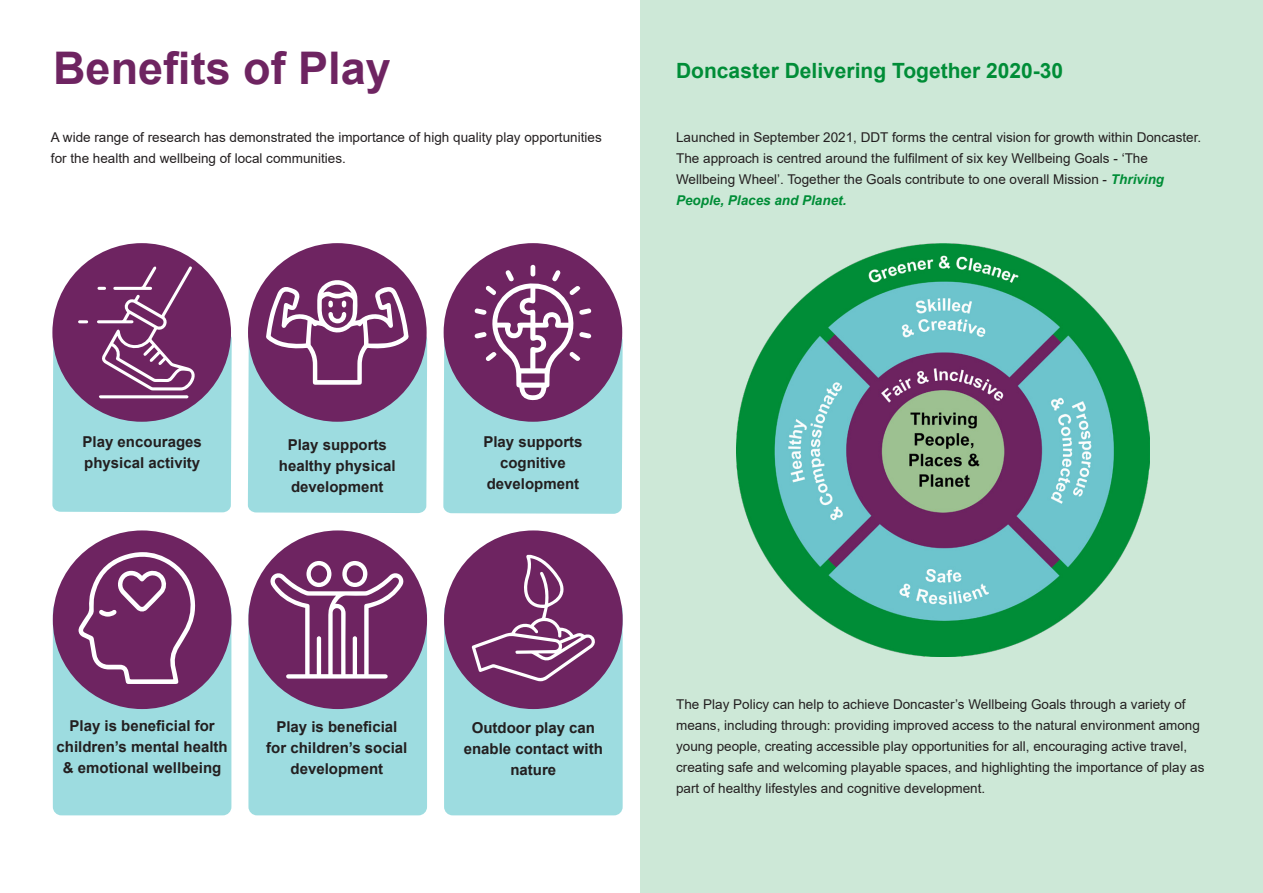
<style>
.page{position:relative;width:1263px;height:893px;background:#fff}
.page>*{position:absolute;margin:0;border:0;box-sizing:border-box;transform-origin:0 0}
.Heading_1__16_18pt{font:700 45px "Arial";color:#6e2461}
.Heading_1__16_18pt-2{font:700 21px "Arial";color:#008d37}
.Main_Text__9_12pt{font:700 15px/21px "Arial";color:#231f20;text-align:center}
.Main_Text__9_12pt-2{font:13.5px/21px "Arial";color:#231f20}
.s1{font-weight:700;font-style:italic;color:#008d37}
</style>
<div class="page">
<div style="left:640px;top:0;width:623px;height:893px;background:#cde8d7"></div>
<div style="left:53px;top:602px;width:178px;height:213px;background:#9ddce0;border-radius:9px"></div>
<div style="left:248px;top:602px;width:179px;height:213px;background:#9ddce0;border-radius:9px"></div>
<div style="left:444px;top:602px;width:179px;height:213px;background:#9ddce0;border-radius:9px"></div>
<div style="left:52px;top:243px;width:179px;height:179px;background:#6e2461;border-radius:50%"></div>
<div style="left:248px;top:243px;width:179px;height:179px;background:#6e2461;border-radius:50%"></div>
<div style="left:444px;top:243px;width:178px;height:179px;background:#6e2461;border-radius:50%"></div>
<div style="left:53px;top:530px;width:178px;height:179px;background:#6e2461;border-radius:50%"></div>
<div style="left:248px;top:530px;width:179px;height:179px;background:#6e2461;border-radius:50%"></div>
<div style="left:444px;top:530px;width:179px;height:179px;background:#6e2461;border-radius:50%"></div>
<svg style="left:248px;top:278px;width:179px;height:235px"></svg>
<svg style="left:52px;top:266px;width:180px;height:246px"></svg>
<svg style="left:443px;top:265px;width:180px;height:249px"></svg>
<svg style="left:79px;top:552px;width:117px;height:132px"></svg>
<svg style="left:270px;top:561px;width:134px;height:118px"></svg>
<svg style="left:471px;top:555px;width:125px;height:126px"></svg>
<img style="left:736px;top:243px;width:413px;height:413px">
<p class="Heading_1__16_18pt" style="left:53px;top:36px;width:339px">Benefits of Play</p>
<p class="Heading_1__16_18pt-2" style="left:676px;top:56px;width:389px">Doncaster Delivering Together 2020-30</p>
<p class="Main_Text__9_12pt-2" style="left:51px;top:127px;width:552px">A wide range of research has demonstrated the importance of high quality play opportunities for the health and wellbeing of local communities.</p>
<p class="Main_Text__9_12pt-2" style="left:676px;top:126px;width:527px">Launched in September 2021, DDT forms the central vision for growth within Doncaster.<br>The approach is centred around the fulfilment of six key Wellbeing Goals - ‘The Wellbeing Wheel’. Together the Goals contribute to one overall Mission - <span class="s1">Thriving People, Places and Planet.</span></p>
<p class="Main_Text__9_12pt" style="left:83px;top:432px;width:121px;text-align:left">Play encourages physical activity</p>
<p class="Main_Text__9_12pt" style="left:279px;top:434px;width:118px">Play supports healthy physical development</p>
<p class="Main_Text__9_12pt" style="left:483px;top:431px;width:101px">Play supports cognitive development</p>
<p class="Main_Text__9_12pt" style="left:57px;top:715px;width:173px">Play is beneficial for children’s mental health &amp; emotional wellbeing</p>
<p class="Main_Text__9_12pt" style="left:266px;top:716px;width:143px">Play is beneficial for children’s social development</p>
<p class="Main_Text__9_12pt" style="left:464px;top:717px;width:141px">Outdoor play can enable contact with nature</p>
<p class="Main_Text__9_12pt-2" style="left:676px;top:694px;width:530px">The Play Policy can help to achieve Doncaster’s Wellbeing Goals through a variety of means, including through: providing improved access to the natural environment among young people, creating accessible play opportunities for all, encouraging active travel, creating safe and welcoming playable spaces, and highlighting the importance of play as part of healthy lifestyles and cognitive development.</p>
</div>
